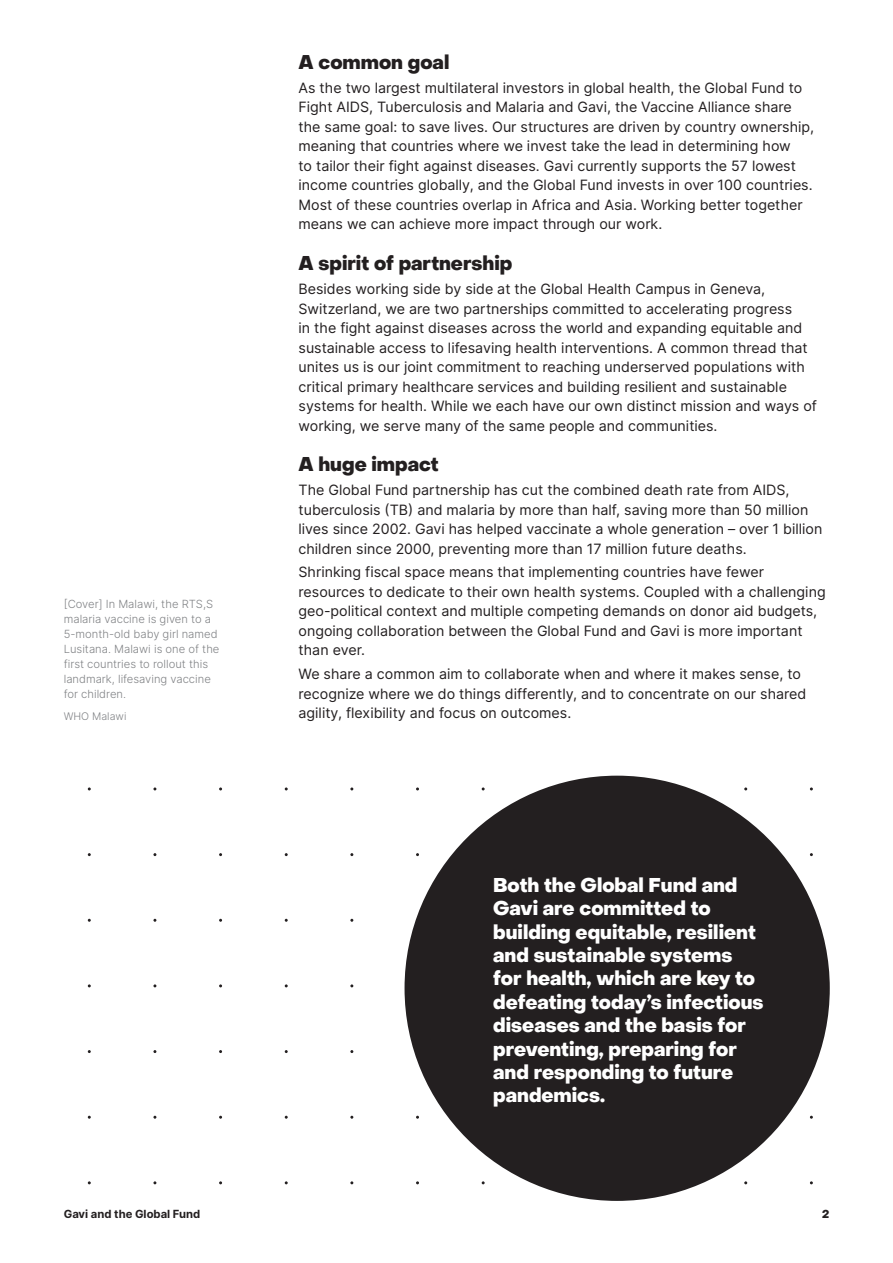
<style>
.page{position:relative;width:893px;height:1263px;background:#fff}
.page>*{position:absolute;margin:0;border:0;box-sizing:border-box;transform-origin:0 0}
.t1{font:800 19.5px/23.4px "Object Sans";color:#fff}
.Text{font:800 19.5px "Object Sans";color:#231f20}
.Text-2{font:800 19.5px "PP Object Sans";color:#231f20}
.Text-3{font:14.25px/19.5px "Inter";color:#231f20}
.t2{font:300 11.25px/15px "Inter";color:#808285}
.t3{font:700 11.25px "Inter";color:#231f20}
.t4{font:800 11.25px "Object Sans";color:#231f20}
.Caption_credit{font:300 10.5px "Inter";color:#808285}
</style>
<div class="page">
<div style="left:405px;top:776px;width:425px;height:425px;background:#231f20;border-radius:50%"></div>
<p class="t2" style="left:64px;top:596px;width:157px">[Cover] In Malawi, the RTS,S malaria vaccine is given to a<br>5-month-old baby girl named<br>Lusitana. Malawi is one of the first countries to rollout this landmark, lifesaving vaccine for children.</p>
<p class="Caption_credit" style="left:64px;top:708px;width:64px">WHO Malawi</p>
<p class="t3" style="left:64px;top:1205px;width:138px">Gavi and the Global Fund</p>
<p class="Text-2" style="left:299px;top:50px;width:152px">A common goal</p>
<p class="Text-3" style="left:299px;top:78px;width:517px">As the two largest multilateral investors in global health, the Global Fund to Fight AIDS, Tuberculosis and Malaria and Gavi, the Vaccine Alliance share the same goal: to save lives. Our structures are driven by country ownership, meaning that countries where we invest take the lead in determining how<br>to tailor their fight against diseases. Gavi currently supports the 57 lowest income countries globally, and the Global Fund invests in over 100 countries.<br>Most of these countries overlap in Africa and Asia. Working better together means we can achieve more impact through our work.</p>
<p class="Text" style="left:299px;top:252px;width:215px">A spirit of partnership</p>
<p class="Text-3" style="left:299px;top:279px;width:520px">Besides working side by side at the Global Health Campus in Geneva, Switzerland, we are two partnerships committed to accelerating progress<br>in the fight against diseases across the world and expanding equitable and sustainable access to lifesaving health interventions. A common thread that unites us is our joint commitment to reaching underserved populations with critical primary healthcare services and building resilient and sustainable systems for health. While we each have our own distinct mission and ways of working, we serve many of the same people and communities.</p>
<p class="Text" style="left:299px;top:453px;width:141px">A huge impact</p>
<p class="Text-3" style="left:299px;top:480px;width:525px">The Global Fund partnership has cut the combined death rate from AIDS, tuberculosis (TB) and malaria by more than half, saving more than 50 million lives since 2002. Gavi has helped vaccinate a whole generation – over 1 billion children since 2000, preventing more than 17 million future deaths.</p>
<p class="Text-3" style="left:299px;top:562px;width:529px">Shrinking fiscal space means that implementing countries have fewer resources to dedicate to their own health systems. Coupled with a challenging geo-political context and multiple competing demands on donor aid budgets, ongoing collaboration between the Global Fund and Gavi is more important than ever.</p>
<p class="Text-3" style="left:299px;top:664px;width:509px">We share a common aim to collaborate when and where it makes sense, to recognize where we do things differently, and to concentrate on our shared agility, flexibility and focus on outcomes.</p>
<p class="t1" style="left:493px;top:874px;width:272px">Both the Global Fund and<br>Gavi are committed to building equitable, resilient and sustainable systems for health, which are key to defeating today’s infectious diseases and the basis for preventing, preparing for and responding to future pandemics.</p>
<p class="t4" style="left:822px;top:1207px;width:9px">2</p>
</div>
